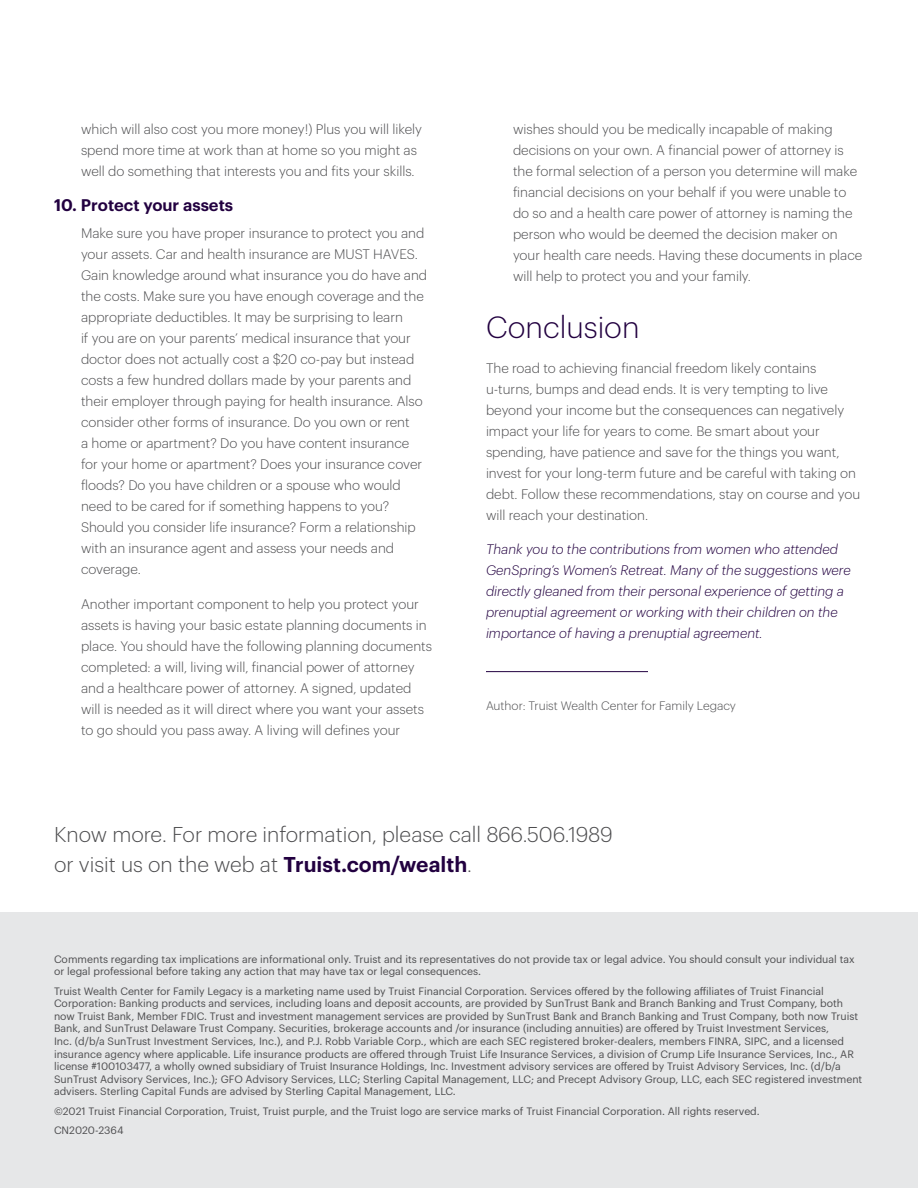
<style>
.page{position:relative;width:918px;height:1188px;background:#fff}
.page>*{position:absolute;margin:0;border:0;box-sizing:border-box;transform-origin:0 0}
.t1{font:300 30px "Graphik";color:#220040}
.t2{font:300 21px/30px "Graphik";color:#4d4d4f}
.t3{font:600 16.5px "Graphik";color:#220040}
.t4{font:300 13.5px/21px "Graphik";color:#4d4d4f}
.t5{font:italic 300 13.5px/21px "Graphik";color:#220040}
.t6{font:300 12px "Graphik";color:#4d4d4f}
.t7{font:10.5px/12.6px "Graphik";color:#4d4d4f}
.s1{font-weight:600;color:#220040}
</style>
<div class="page">
<div style="left:0;top:913px;width:918px;height:275px;background:#e6e7e8"></div>
<hr style="left:486px;top:671px;width:162px;height:1px;background:#220040">
<p class="t4" style="left:81px;top:118px;width:343px">which will also cost you more money!) Plus you will likely spend more time at work than at home so you might as well do something that interests you and fits your skills.</p>
<p class="t3" style="left:54px;top:192px;width:181px">10. Protect your assets</p>
<p class="t4" style="left:81px;top:222px;width:348px">Make sure you have proper insurance to protect you and your assets. Car and health insurance are MUST HAVES.<br>Gain knowledge around what insurance you do have and the costs. Make sure you have enough coverage and the appropriate deductibles. It may be surprising to learn<br>if you are on your parents’ medical insurance that your doctor does not actually cost a $20 co-pay but instead costs a few hundred dollars made by your parents and their employer through paying for health insurance. Also consider other forms of insurance. Do you own or rent<br>a home or apartment? Do you have content insurance for your home or apartment? Does your insurance cover floods? Do you have children or a spouse who would need to be cared for if something happens to you?<br>Should you consider life insurance? Form a relationship with an insurance agent and assess your needs and coverage.</p>
<p class="t4" style="left:81px;top:592px;width:353px">Another important component to help you protect your assets is having your basic estate planning documents in place. You should have the following planning documents completed: a will, living will, financial power of attorney and a healthcare power of attorney. A signed, updated will is needed as it will direct where you want your assets to go should you pass away. A living will defines your</p>
<p class="t4" style="left:513px;top:118px;width:351px">wishes should you be medically incapable of making decisions on your own. A financial power of attorney is the formal selection of a person you determine will make financial decisions on your behalf if you were unable to do so and a health care power of attorney is naming the person who would be deemed the decision maker on your health care needs. Having these documents in place will help to protect you and your family.</p>
<h1 class="t1" style="left:486px;top:305px;width:155px">Conclusion</h1>
<p class="t4" style="left:486px;top:356px;width:376px">The road to achieving financial freedom likely contains u-turns, bumps and dead ends. It is very tempting to live beyond your income but the consequences can negatively impact your life for years to come. Be smart about your spending, have patience and save for the things you want, invest for your long-term future and be careful with taking on debt. Follow these recommendations, stay on course and you will reach your destination.</p>
<p class="t5" style="left:486px;top:538px;width:366px">Thank you to the contributions from women who attended GenSpring’s Women’s Retreat. Many of the suggestions were directly gleaned from their personal experience of getting a prenuptial agreement or working with their children on the importance of having a prenuptial agreement.</p>
<p class="t6" style="left:486px;top:697px;width:252px">Author: Truist Wealth Center for Family Legacy</p>
<h2 class="t2" style="left:54px;top:817px;width:560px">Know more. For more information, please call 866.506.1989 or visit us on the web at <span class="s1">Truist.com/wealth</span>.</h2>
<p class="t7" style="left:54px;top:952px;width:802px">Comments regarding tax implications are informational only. Truist and its representatives do not provide tax or legal advice. You should consult your individual tax or legal professional before taking any action that may have tax or legal consequences.</p>
<p class="t7" style="left:54px;top:984px;width:810px">Truist Wealth Center for Family Legacy is a marketing name used by Truist Financial Corporation. Services offered by the following affiliates of Truist Financial Corporation: Banking products and services, including loans and deposit accounts, are provided by SunTrust Bank and Branch Banking and Trust Company, both now Truist Bank, Member FDIC. Trust and investment management services are provided by SunTrust Bank and Branch Banking and Trust Company, both now Truist Bank, and SunTrust Delaware Trust Company. Securities, brokerage accounts and /or insurance (including annuities) are offered by Truist Investment Services,<br>Inc. (d/b/a SunTrust Investment Services, Inc.), and P.J. Robb Variable Corp., which are each SEC registered broker-dealers, members FINRA, SIPC, and a licensed insurance agency where applicable. Life insurance products are offered through Truist Life Insurance Services, a division of Crump Life Insurance Services, Inc., AR license #100103477, a wholly owned subsidiary of Truist Insurance Holdings, Inc. Investment advisory services are offered by Truist Advisory Services, Inc. (d/b/a SunTrust Advisory Services, Inc.); GFO Advisory Services, LLC; Sterling Capital Management, LLC; and Precept Advisory Group, LLC, each SEC registered investment advisers. Sterling Capital Funds are advised by Sterling Capital Management, LLC.</p>
<p class="t7" style="left:54px;top:1100px;width:707px;line-height:19.4px">©2021 Truist Financial Corporation, Truist, Truist purple, and the Truist logo are service marks of Truist Financial Corporation. All rights reserved.<br>CN2020-2364</p>
</div>
